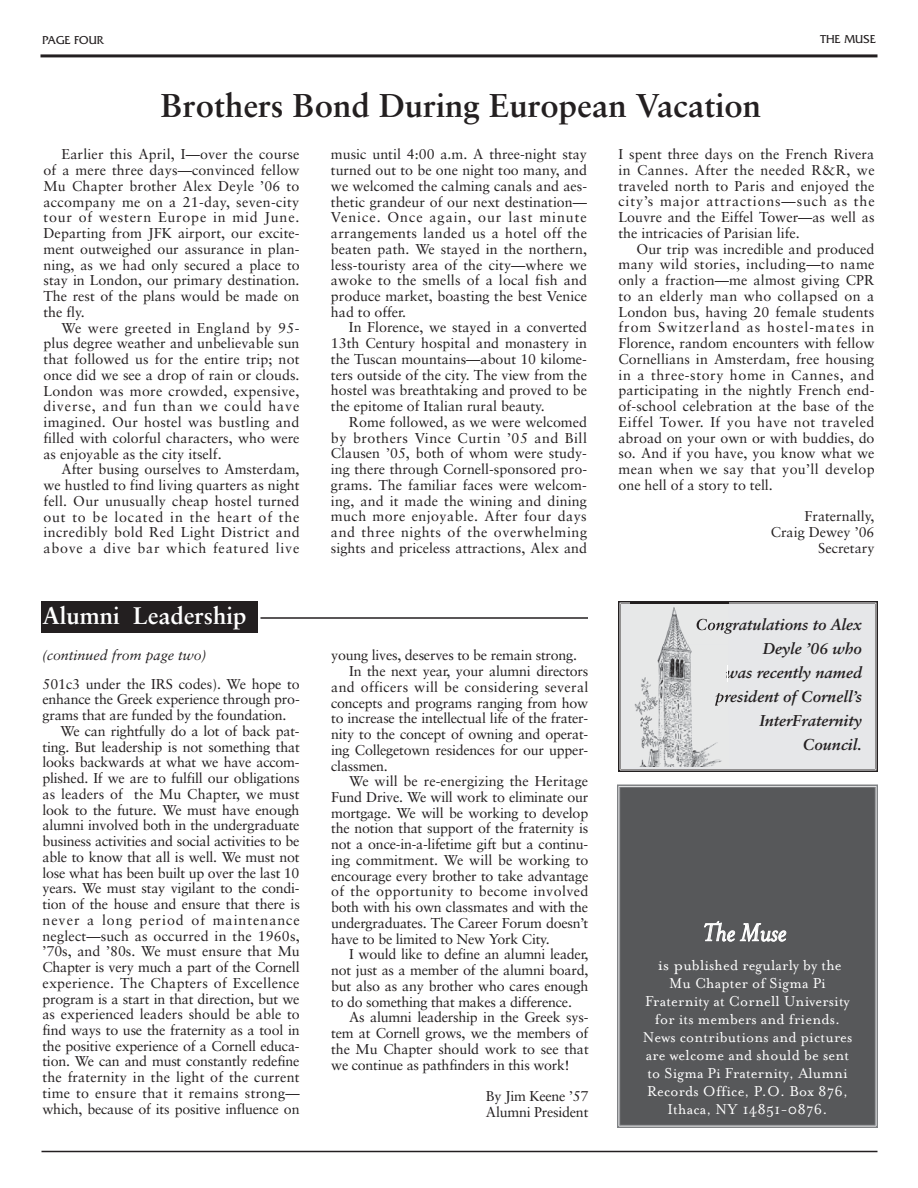
<style>
.page{position:relative;width:918px;height:1188px;background:#fff}
.page>*{position:absolute;margin:0;border:0;box-sizing:border-box;transform-origin:0 0}
.t1{font:700 33px "Sabon";color:#231f20}
.t2{font:italic 28.5px "Mrs Eaves";letter-spacing:-.005em;color:#fff}
.t3{font:700 24px "Sabon";color:#fff}
.t4{font:16.5px/18px "Mrs Eaves Roman";letter-spacing:.01em;color:#fff;text-align:center;scale:1.1 1}
.t5{font:italic 700 15.75px/24px "Sabon";color:#231f20;text-align:right}
.t6{font:14.25px/15.8px "Sabon";letter-spacing:-.015em;color:#231f20;text-align:justify}
.t7{font:14.25px "Sabon";letter-spacing:.005em;color:#231f20}
.t8{font:14.25px "Sabon";letter-spacing:.01em;color:#231f20}
.t9{font:14.25px "Sabon";letter-spacing:.025em;color:#231f20}
.t10{font:14.25px "Sabon";letter-spacing:.02em;color:#231f20}
.t11{font:14.25px "Sabon";letter-spacing:.065em;color:#231f20}
.t12{font:italic 14.25px "Sabon";color:#231f20}
.t13{font:12px "Fritz";color:#231f20}
</style>
<div class="page">
<hr style="left:40px;top:54px;width:838px;height:3px;background:#231f20">
<hr style="left:42px;top:1151px;width:836px;height:1px;background:#231f20">
<div style="left:41px;top:601px;width:217px;height:32px;background:#231f20"></div>
<hr style="left:261px;top:617px;width:327px;height:2px;background:#231f20">
<div style="left:620px;top:788px;width:255px;height:337px;background:#57585a"></div>
<div style="left:617px;top:785px;width:261px;height:343px;border:2px solid #808285"></div>
<div style="left:620px;top:787px;width:255px;height:339px;border:1px solid #808285"></div>
<svg style="left:704px;top:921px;width:83px;height:21px"></svg>
<svg style="left:618px;top:601px;width:260px;height:171px;background:#585556"></svg>
<svg style="left:620px;top:603px;width:255px;height:167px;background:#dcdddf"></svg>
<p class="t13" style="left:42px;top:33px;width:63px">PAGE FOUR</p>
<p class="t13" style="left:820px;top:32px;width:57px">THE MUSE</p>
<h1 class="t1" style="left:161px;top:91px;width:602px">Brothers Bond During European Vacation</h1>
<p class="t6" style="left:44px;top:148px;width:258px;text-indent:18px">Earlier this April, I—over the course of a mere three days—convinced fellow Mu Chapter brother Alex Deyle ’06 to accompany me on a 21-day, seven-city tour of western Europe in mid June.<br>Departing from JFK airport, our excite&shy;ment outweighed our assurance in plan&shy;ning, as we had only secured a place to stay in London, our primary destination.<br>The rest of the plans would be made on the fly.</p>
<p class="t6" style="left:44px;top:321px;width:258px;text-indent:18px">We were greeted in England by 95- plus degree weather and unbelievable sun that followed us for the entire trip; not once did we see a drop of rain or clouds.<br>London was more crowded, expensive, diverse, and fun than we could have imagined. Our hostel was bustling and filled with colorful characters, who were as enjoyable as the city itself.</p>
<p class="t6" style="left:44px;top:463px;width:258px;text-indent:18px">After busing ourselves to Amsterdam, we hustled to find living quarters as night fell. Our unusually cheap hostel turned out to be located in the heart of the incredibly bold Red Light District and above a dive bar which featured live</p>
<p class="t6" style="left:618px;top:147px;width:258px">I spent three days on the French Rivera in Cannes. After the needed R&amp;R, we traveled north to Paris and enjoyed the city’s major attractions—such as the Louvre and the Eiffel Tower—as well as the intricacies of Parisian life.</p>
<p class="t6" style="left:618px;top:242px;width:258px;text-indent:18px">Our trip was incredible and produced many wild stories, including—to name only a fraction—me almost giving CPR to an elderly man who collapsed on a London bus, having 20 female students from Switzerland as hostel-mates in Florence, random encounters with fellow Cornellians in Amsterdam, free housing in a three-story home in Cannes, and participating in the nightly French end&shy;of-school celebration at the base of the Eiffel Tower. If you have not traveled abroad on your own or with buddies, do so. And if you have, you know what we mean when we say that you’ll develop one hell of a story to tell.</p>
<p class="t6" style="left:771px;top:510px;width:105px;text-align:right">Fraternally,<br>Craig Dewey ’06<br>Secretary</p>
<p class="t6" style="left:331px;top:148px;width:258px">music until 4:00 a.m. A three-night stay turned out to be one night too many, and we welcomed the calming canals and aes&shy;thetic grandeur of our next destination— Venice. Once again, our last minute arrangements landed us a hotel off the beaten path. We stayed in the northern, less-touristy area of the city—where we awoke to the smells of a local fish and produce market, boasting the best Venice had to offer.</p>
<p class="t6" style="left:331px;top:321px;width:258px;text-indent:18px">In Florence, we stayed in a converted 13th Century hospital and monastery in the Tuscan mountains—about 10 kilome&shy;ters outside of the city. The view from the hostel was breathtaking and proved to be the epitome of Italian rural beauty.</p>
<p class="t6" style="left:331px;top:415px;width:258px;text-indent:18px">Rome followed, as we were welcomed by brothers Vince Curtin ’05 and Bill Clausen ’05, both of whom were study&shy;ing there through Cornell-sponsored pro&shy;grams. The familiar faces were welcom&shy;ing, and it made the wining and dining much more enjoyable. After four days and three nights of the overwhelming sights and priceless attractions, Alex and</p>
<h3 class="t3" style="left:42px;top:605px;width:206px">Alumni Leadership</h3>
<p class="t12" style="left:42px;top:649px;width:166px">(continued from page two)</p>
<p class="t6" style="left:42px;top:677px;width:259px">501c3 under the IRS codes). We hope to</p>
<p class="t6" style="left:42px;top:693px;width:259px">enhance the Greek experience through pro-</p>
<p class="t6" style="left:42px;top:708px;width:245px">grams that are funded by the foundation.</p>
<p class="t6" style="left:60px;top:724px;width:241px">We can rightfully do a lot of back pat-</p>
<p class="t6" style="left:42px;top:740px;width:259px">ting. But leadership is not something that</p>
<p class="t6" style="left:42px;top:756px;width:259px">looks backwards at what we have accom-</p>
<p class="t6" style="left:42px;top:771px;width:259px">plished. If we are to fulfill our obligations</p>
<p class="t7" style="left:42px;top:788px;width:259px">as leaders of the Mu Chapter, we must</p>
<p class="t6" style="left:42px;top:803px;width:259px">look to the future. We must have enough</p>
<p class="t6" style="left:42px;top:819px;width:259px">alumni involved both in the undergraduate</p>
<p class="t6" style="left:42px;top:834px;width:259px">business activities and social activities to be</p>
<p class="t6" style="left:42px;top:850px;width:259px">able to know that all is well. We must not</p>
<p class="t6" style="left:42px;top:866px;width:259px">lose what has been built up over the last 10</p>
<p class="t6" style="left:42px;top:882px;width:259px">years. We must stay vigilant to the condi-</p>
<p class="t6" style="left:42px;top:897px;width:259px">tion of the house and ensure that there is</p>
<p class="t11" style="left:42px;top:914px;width:259px">never a long period of maintenance</p>
<p class="t8" style="left:42px;top:930px;width:259px">neglect—such as occurred in the 1960s,</p>
<p class="t6" style="left:42px;top:945px;width:259px">’70s, and ’80s. We must ensure that Mu</p>
<p class="t6" style="left:42px;top:960px;width:259px">Chapter is very much a part of the Cornell</p>
<p class="t10" style="left:42px;top:977px;width:259px">experience. The Chapters of Excellence</p>
<p class="t6" style="left:42px;top:992px;width:259px">program is a start in that direction, but we</p>
<p class="t7" style="left:42px;top:1008px;width:259px">as experienced leaders should be able to</p>
<p class="t6" style="left:42px;top:1023px;width:259px">find ways to use the fraternity as a tool in</p>
<p class="t6" style="left:42px;top:1039px;width:259px">the positive experience of a Cornell educa-</p>
<p class="t6" style="left:42px;top:1055px;width:259px">tion. We can and must constantly redefine</p>
<p class="t8" style="left:42px;top:1071px;width:259px">the fraternity in the light of the current</p>
<p class="t10" style="left:42px;top:1087px;width:259px">time to ensure that it remains strong—</p>
<p class="t6" style="left:42px;top:1102px;width:259px">which, because of its positive influence on</p>
<p class="t6" style="left:331px;top:649px;width:247px">young lives, deserves to be remain strong.</p>
<p class="t6" style="left:349px;top:664px;width:241px">In the next year, your alumni directors</p>
<p class="t9" style="left:331px;top:681px;width:259px">and officers will be considering several</p>
<p class="t6" style="left:331px;top:696px;width:259px">concepts and programs ranging from how</p>
<p class="t6" style="left:331px;top:712px;width:259px">to increase the intellectual life of the frater-</p>
<p class="t6" style="left:331px;top:727px;width:259px">nity to the concept of owning and operat-</p>
<p class="t6" style="left:331px;top:743px;width:259px">ing Collegetown residences for our upper-</p>
<p class="t6" style="left:331px;top:759px;width:58px">classmen.</p>
<p class="t7" style="left:349px;top:775px;width:241px">We will be re-energizing the Heritage</p>
<p class="t6" style="left:331px;top:790px;width:259px">Fund Drive. We will work to eliminate our</p>
<p class="t6" style="left:331px;top:806px;width:259px">mortgage. We will be working to develop</p>
<p class="t6" style="left:331px;top:822px;width:259px">the notion that support of the fraternity is</p>
<p class="t6" style="left:331px;top:838px;width:259px">not a once-in-a-lifetime gift but a continu-</p>
<p class="t7" style="left:331px;top:854px;width:259px">ing commitment. We will be working to</p>
<p class="t6" style="left:331px;top:869px;width:259px">encourage every brother to take advantage</p>
<p class="t9" style="left:331px;top:886px;width:259px">of the opportunity to become involved</p>
<p class="t6" style="left:331px;top:901px;width:259px">both with his own classmates and with the</p>
<p class="t6" style="left:331px;top:916px;width:259px">undergraduates. The Career Forum doesn’t</p>
<p class="t6" style="left:331px;top:932px;width:220px">have to be limited to New York City.</p>
<p class="t6" style="left:349px;top:948px;width:241px">I would like to define an alumni leader,</p>
<p class="t6" style="left:331px;top:964px;width:259px">not just as a member of the alumni board,</p>
<p class="t6" style="left:331px;top:979px;width:259px">but also as any brother who cares enough</p>
<p class="t6" style="left:331px;top:995px;width:242px">to do something that makes a difference.</p>
<p class="t6" style="left:349px;top:1011px;width:241px">As alumni leadership in the Greek sys-</p>
<p class="t6" style="left:331px;top:1027px;width:259px">tem at Cornell grows, we the members of</p>
<p class="t6" style="left:331px;top:1042px;width:259px">the Mu Chapter should work to see that</p>
<p class="t6" style="left:331px;top:1058px;width:240px">we continue as pathfinders in this work!</p>
<p class="t6" style="left:486px;top:1090px;width:104px">By Jim Keene ’57<br>Alumni President</p>
<p class="t5" style="left:696px;top:614px;width:168px">Congratulations to Alex<br>Deyle ’06 who<br>was recently named president of Cornell’s<br>InterFraternity<br>Council.</p>
<h2 class="t2" style="left:703px;top:914px;width:85px">The Muse</h2>
<p class="t4" style="left:643px;top:955px;width:192px">is published regularly by the<br>Mu Chapter of Sigma Pi<br>Fraternity at Cornell University for its members and friends.<br>News contributions and pictures are welcome and should be sent to Sigma Pi Fraternity, Alumni<br>Records Office, P.O. Box 876,<br>Ithaca, NY 14851-0876.</p>
</div>
